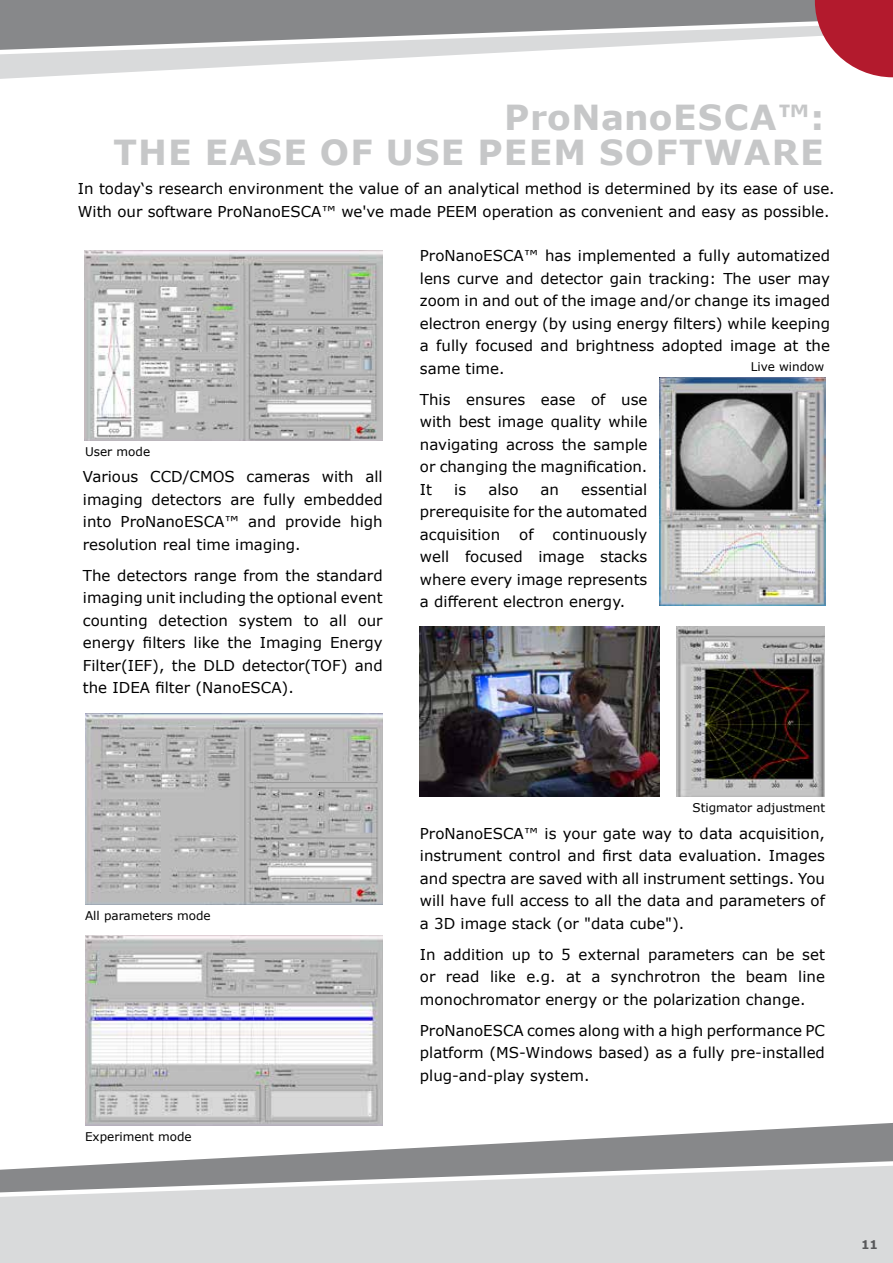
<style>
.page{position:relative;width:893px;height:1263px;background:#fff}
.page>*{position:absolute;margin:0;border:0;box-sizing:border-box;transform-origin:0 0}
.t1{font:700 34.5px/36px "Verdana";letter-spacing:.035em;color:#c6c7c8;text-align:right}
.t2{font:15px/22.5px "Verdana";color:#000;text-align:justify}
.t3{font:12px "Verdana";color:#000}
.t4{font:700 12px "Verdana";color:#58585a}
</style>
<div class="page">
<svg style="left:0;top:0;width:893px;height:79px"></svg>
<svg style="left:815px;top:0;width:78px;height:77px"></svg>
<svg style="left:85px;top:1123px;width:808px;height:33px"></svg>
<svg style="left:0;top:1156px;width:893px;height:107px;background:#cccdce"></svg>
<img style="left:85px;top:250px;width:297px;height:191px">
<img style="left:85px;top:714px;width:298px;height:190px">
<img style="left:659px;top:378px;width:167px;height:227px">
<img style="left:85px;top:935px;width:298px;height:190px">
<img style="left:420px;top:627px;width:239px;height:170px">
<img style="left:676px;top:627px;width:149px;height:170px">
<h1 class="t1" style="left:113px;top:98px;width:712px">ProNanoESCA™:<br>THE EASE OF USE PEEM SOFTWARE</h1>
<p class="t2" style="left:78px;top:177px;width:758px">In today‘s research environment the value of an analytical method is determined by its ease of use.<br>With our software ProNanoESCA™ we've made PEEM operation as convenient and easy as possible.</p>
<p class="t2" style="left:420px;top:244px;width:412px">ProNanoESCA™ has implemented a fully automatized lens curve and detector gain tracking: The user may zoom in and out of the image and/or change its imaged electron energy (by using energy filters) while keeping a fully focused and brightness adopted image at the same time.</p>
<p class="t2" style="left:420px;top:388px;width:229px">This ensures ease of use with best image quality while navigating across the sample or changing the magnification.<br>It</p>
<p class="t3" style="left:751px;top:359px;width:75px">Live window</p>
<p class="t3" style="left:85px;top:444px;width:67px">User mode</p>
<p class="t2" style="left:83px;top:466px;width:301px">Various CCD/CMOS cameras with all imaging detectors are fully embedded into ProNanoESCA™ and provide high resolution real time imaging.</p>
<p class="t2" style="left:83px;top:564px;width:301px">The detectors range from the standard imaging unit including the optional event counting detection system to all our energy filters like the Imaging Energy Filter(IEF), the DLD detector(TOF) and the IDEA filter (NanoESCA).</p>
<p class="t2" style="left:420px;top:478px;width:229px;text-indent:161px">essential prerequisite for the automated acquisition</p>
<p class="t2" style="left:454px;top:478px;width:13px">is</p>
<p class="t2" style="left:488px;top:478px;width:32px">also</p>
<p class="t2" style="left:541px;top:478px;width:20px">an</p>
<p class="t2" style="left:519px;top:523px;width:16px">of</p>
<p class="t2" style="left:420px;top:523px;width:229px;text-indent:133px">continuously well focused image stacks where every image represents a different electron energy.</p>
<p class="t3" style="left:85px;top:907px;width:127px">All parameters mode</p>
<p class="t3" style="left:85px;top:1128px;width:108px">Experiment mode</p>
<p class="t3" style="left:693px;top:800px;width:134px">Stigmator adjustment</p>
<p class="t2" style="left:420px;top:822px;width:407px">ProNanoESCA™ is your gate way to data acquisition, instrument control and first data evaluation. Images and spectra are saved with all instrument settings. You will have full access to all the data and parameters of a 3D image stack (or "data cube").</p>
<p class="t2" style="left:420px;top:943px;width:407px">In addition up to 5 external parameters can be set or read like e.g. at a synchrotron the beam line monochromator energy or the polarization change.</p>
<p class="t2" style="left:420px;top:1019px;width:407px">ProNanoESCA comes along with a high performance PC platform (MS-Windows based) as a fully pre-installed plug-and-play system.</p>
<p class="t4" style="left:861px;top:1236px;width:19px">11</p>
</div>
